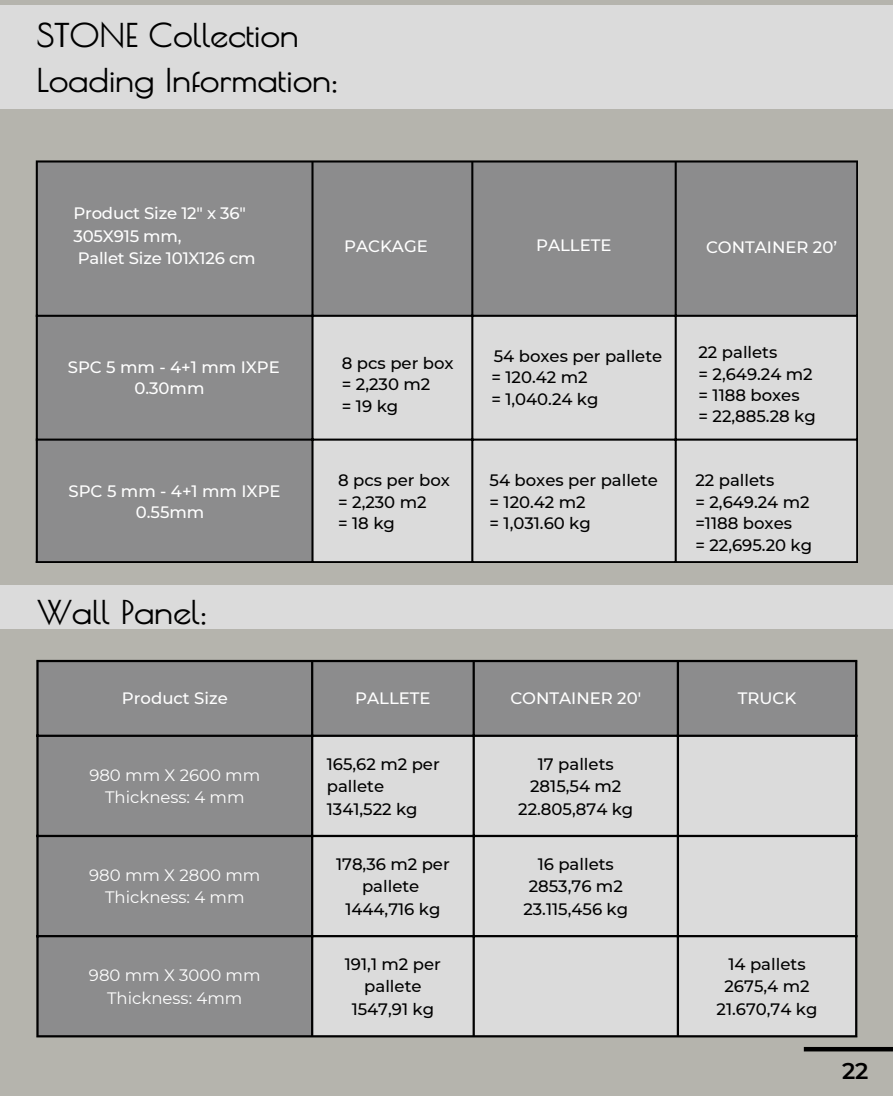
<style>
.page{position:relative;width:893px;height:1106px;background:#fff}
.page>*{position:absolute;margin:0;border:0;box-sizing:border-box;transform-origin:0 0}
.t1{font:700 32.25px/45px "Poiret One";letter-spacing:-.01em;color:#000}
.t2{font:600 22.8px "Montserrat";color:#000}
.t3{font:500 16.5px/21.5px "Montserrat";color:#000}
.t4{font:500 16.5px/22.5px "Montserrat";color:#fff;text-align:center}
.t5{font:16.5px/22.5px "Montserrat";color:#fff;text-align:center}
</style>
<div class="page">
<div style="left:0;top:0;width:892px;height:1096px;background:#b5b4ad"></div>
<div style="left:38px;top:163px;width:817px;height:398px;background:#8c8c8d"></div>
<div style="left:313px;top:317px;width:542px;height:244px;background:#dbdbdb"></div>
<hr style="left:36px;top:163px;width:2px;height:400px;background:#000">
<hr style="left:311px;top:163px;width:2px;height:400px;background:#000">
<hr style="left:471px;top:163px;width:2px;height:400px;background:#000">
<hr style="left:674px;top:163px;width:2px;height:400px;background:#000">
<hr style="left:855px;top:163px;width:2px;height:400px;background:#000">
<hr style="left:36px;top:160px;width:821px;height:3px;background:#000">
<hr style="left:36px;top:315px;width:821px;height:2px;background:#000">
<hr style="left:36px;top:439px;width:821px;height:2px;background:#000">
<hr style="left:36px;top:561px;width:821px;height:2px;background:#000">
<div style="left:39px;top:662px;width:815px;height:373px;background:#8c8c8d"></div>
<div style="left:313px;top:737px;width:541px;height:298px;background:#dbdbdb"></div>
<hr style="left:36px;top:662px;width:3px;height:373px;background:#000">
<hr style="left:311px;top:662px;width:2px;height:373px;background:#000">
<hr style="left:472px;top:662px;width:2px;height:373px;background:#000">
<hr style="left:676px;top:662px;width:2px;height:373px;background:#000">
<hr style="left:854px;top:662px;width:3px;height:373px;background:#000">
<hr style="left:36px;top:660px;width:821px;height:2px;background:#000">
<hr style="left:36px;top:735px;width:821px;height:2px;background:#000">
<hr style="left:36px;top:835px;width:821px;height:2px;background:#000">
<hr style="left:36px;top:935px;width:821px;height:2px;background:#000">
<hr style="left:36px;top:1035px;width:821px;height:2px;background:#000">
<hr style="left:803px;top:1047px;width:89px;height:4px;background:#000">
<div style="left:0;top:585px;width:892px;height:44px;background:#dbdbdb"></div>
<div style="left:0;top:5px;width:892px;height:104px;background:#dbdbdb"></div>
<h1 class="t1" style="left:36px;top:12px;width:303px">STONE Collection<br>Loading Information:</h1>
<p class="t4" style="left:73px;top:201px;width:184px;text-align:left">Product Size 12" x 36"<br>305X915 mm,<br>Pallet Size 101X126 cm</p>
<p class="t4" style="left:344px;top:234px;width:85px">PACKAGE</p>
<p class="t4" style="left:536px;top:233px;width:77px">PALLETE</p>
<p class="t4" style="left:705px;top:235px;width:132px">CONTAINER 20’</p>
<p class="t4" style="left:68px;top:355px;width:213px;line-height:21.5px">SPC 5 mm - 4+1 mm IXPE<br>0.30mm</p>
<p class="t4" style="left:68px;top:480px;width:213px;line-height:21.5px">SPC 5 mm - 4+1 mm IXPE<br>0.55mm</p>
<h1 class="t1" style="left:37px;top:589px;width:172px">Wall Panel:</h1>
<p class="t3" style="left:342px;top:352px;width:113px">8 pcs per box = 2,230 m2<br>= 19 kg</p>
<p class="t3" style="left:491px;top:345px;width:172px">54 boxes per pallete = 120.42 m2<br>= 1,040.24 kg</p>
<p class="t3" style="left:698px;top:341px;width:119px">22 pallets<br>= 2,649.24 m2 = 1188 boxes<br>= 22,885.28 kg</p>
<p class="t3" style="left:338px;top:469px;width:113px">8 pcs per box = 2,230 m2<br>= 18 kg</p>
<p class="t3" style="left:489px;top:469px;width:170px">54 boxes per pallete = 120.42 m2<br>= 1,031.60 kg</p>
<p class="t3" style="left:695px;top:469px;width:118px">22 pallets<br>= 2,649.24 m2 =1188 boxes<br>= 22,695.20 kg</p>
<p class="t4" style="left:122px;top:686px;width:107px">Product Size</p>
<p class="t4" style="left:355px;top:686px;width:77px">PALLETE</p>
<p class="t4" style="left:510px;top:686px;width:132px">CONTAINER 20'</p>
<p class="t4" style="left:737px;top:686px;width:60px">TRUCK</p>
<p class="t5" style="left:89px;top:763px;width:172px">980 mm X 2600 mm<br>Thickness: 4 mm</p>
<p class="t3" style="left:326px;top:752px;width:114px;line-height:22.5px">165,62 m2 per pallete<br>1341,522 kg</p>
<p class="t3" style="left:518px;top:752px;width:116px;line-height:22.5px;text-align:center">17 pallets<br>2815,54 m2<br>22.805,874 kg</p>
<p class="t5" style="left:89px;top:863px;width:173px">980 mm X 2800 mm<br>Thickness: 4 mm</p>
<p class="t3" style="left:336px;top:852px;width:115px;line-height:22.5px;text-align:center">178,36 m2 per pallete<br>1444,716 kg</p>
<p class="t3" style="left:523px;top:852px;width:106px;line-height:22.5px;text-align:center">16 pallets<br>2853,76 m2<br>23.115,456 kg</p>
<p class="t5" style="left:89px;top:963px;width:173px">980 mm X 3000 mm<br>Thickness: 4mm</p>
<p class="t3" style="left:345px;top:952px;width:98px;line-height:22.5px;text-align:center">191,1 m2 per pallete<br>1547,91 kg</p>
<p class="t3" style="left:716px;top:952px;width:102px;line-height:22.5px;text-align:center">14 pallets<br>2675,4 m2<br>21.670,74 kg</p>
<h2 class="t2" style="left:841px;top:1054px;width:28px">22</h2>
</div>
